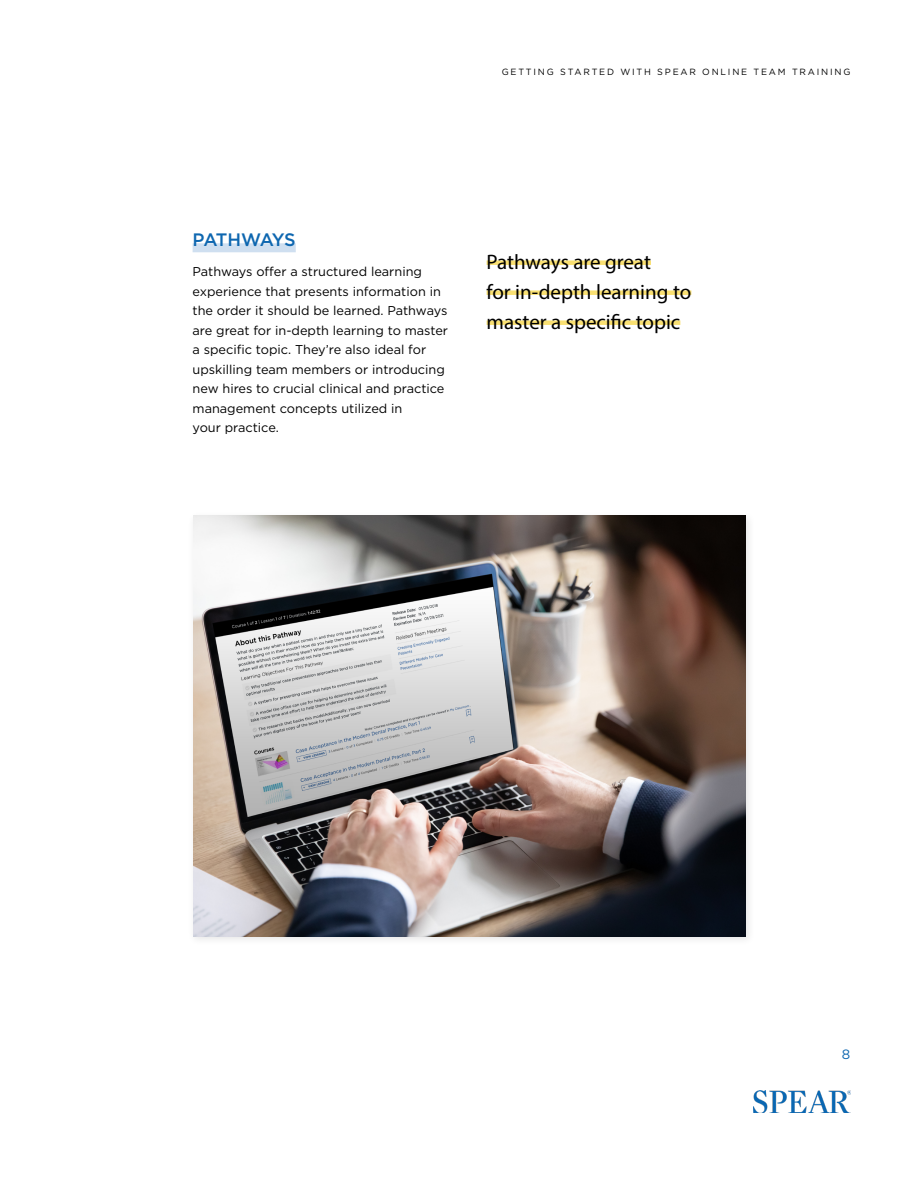
<style>
.page{position:relative;width:918px;height:1188px;background:#fff}
.page>*{position:absolute;margin:0;border:0;box-sizing:border-box;transform-origin:0 0}
.t1{font:21px/30px "Myriad Pro";color:#000}
.t2{font:500 18px "Gotham";letter-spacing:-.07em;color:#0e67b0}
.t3{font:13.5px "Gotham";color:#0e67b0}
.t4{font:12.75px/19.5px "Gotham";color:#000}
.t5{font:9px "Gotham";letter-spacing:.2em;color:#000}
</style>
<div class="page">
<img style="left:753px;top:1091px;width:97px;height:22px">
<div style="left:193px;top:243px;width:103px;height:9px;background:#cfdff0"></div>
<div style="left:188px;top:510px;width:568px;height:436px;background:#000;opacity:.1"></div>
<img style="left:193px;top:516px;width:553px;height:420px">
<div style="left:487px;top:260px;width:164px;height:5px;background:#f9e072"></div>
<div style="left:487px;top:290px;width:204px;height:5px;background:#f9e072"></div>
<div style="left:487px;top:320px;width:193px;height:5px;background:#f9e072"></div>
<p class="t5" style="left:502px;top:66px;width:350px">GETTING STARTED WITH SPEAR ONLINE TEAM TRAINING</p>
<h2 class="t2" style="left:193px;top:228px;width:105px">PATHWAYS</h2>
<p class="t4" style="left:193px;top:262px;width:257px">Pathways offer a structured learning experience that presents information in the order it should be learned. Pathways are great for in-depth learning to master a specific topic. They’re also ideal for upskilling team members or introducing new hires to crucial clinical and practice management concepts utilized in<br>your practice.</p>
<h1 class="t1" style="left:487px;top:246px;width:206px">Pathways are great<br>for in-depth learning to master a specific topic</h1>
<p class="t3" style="left:842px;top:1046px;width:10px">8</p>
</div>
